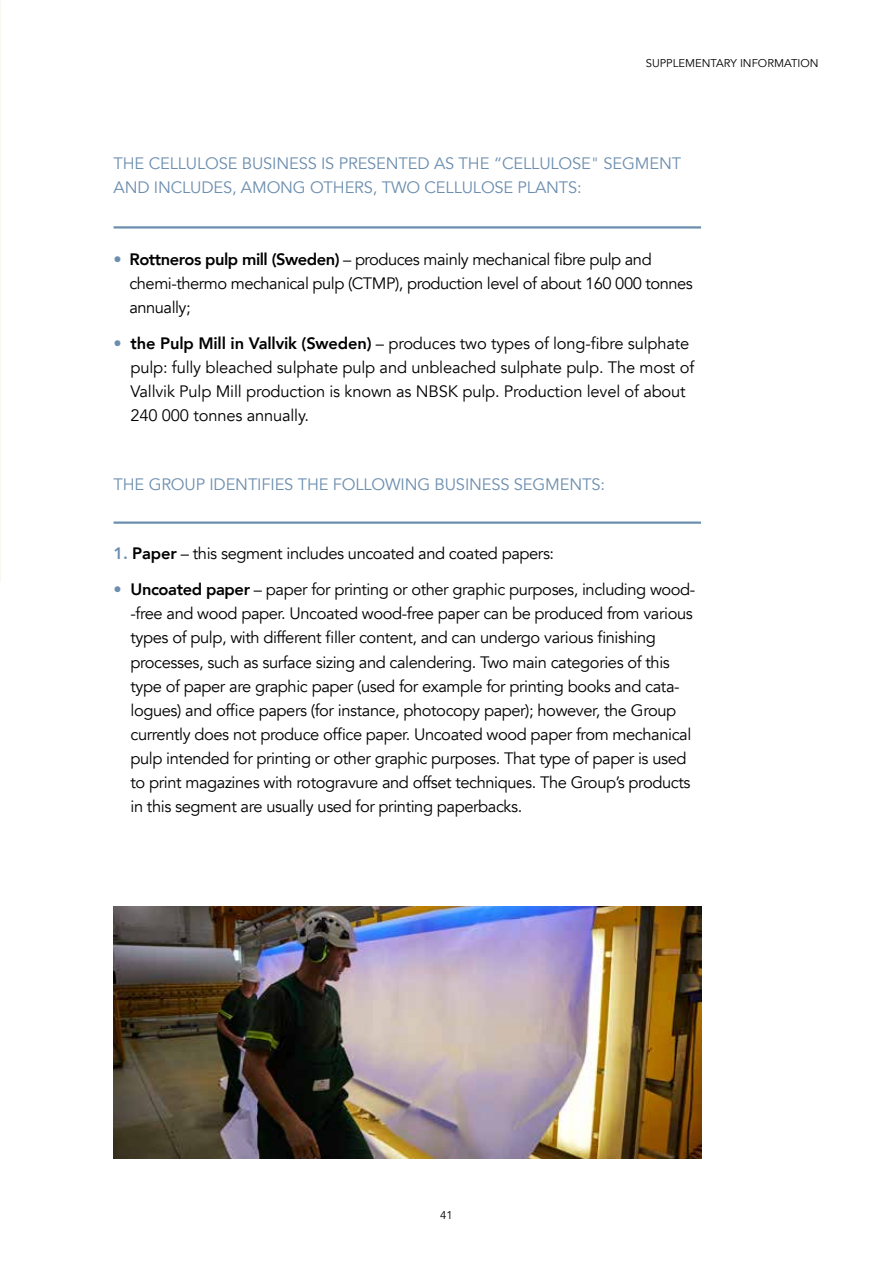
<style>
.page{position:relative;width:893px;height:1263px;background:#fff}
.page>*{position:absolute;margin:0;border:0;box-sizing:border-box;transform-origin:0 0}
.t1{font:16.5px/24px "Avenir";letter-spacing:-.025em;color:#000}
.t2{font:16.5px/24px "Avenir";letter-spacing:-.01em;color:#6c8eaf}
.t3{font:11.25px "Avenir";color:#000}
.s1{color:#6c8eaf}
.s2{font-weight:800}
.s3{font-weight:800;color:#6c8eaf}
</style>
<div class="page">
<img style="left:114px;top:907px;width:587px;height:252px">
<hr style="left:114px;top:226px;width:587px;height:3px;background:#6c8eaf">
<hr style="left:114px;top:521px;width:587px;height:3px;background:#6c8eaf">
<p class="t3" style="left:646px;top:56px;width:174px">SUPPLEMENTARY INFORMATION</p>
<p class="t2" style="left:114px;top:151px;width:569px">THE CELLULOSE BUSINESS IS PRESENTED AS THE “CELLULOSE" SEGMENT<br>AND INCLUDES, AMONG OTHERS, TWO CELLULOSE PLANTS:</p>
<p class="t1" style="left:130px;top:247px;width:565px;text-indent:-16px"><span class="s1">•</span> <span class="s2">Rottneros pulp mill (Sweden)</span> – produces mainly mechanical fibre pulp and chemi-thermo mechanical pulp (CTMP), production level of about 160 000 tonnes annually;</p>
<p class="t1" style="left:131px;top:331px;width:565px;text-indent:-17px"><span class="s1">•</span> <span class="s2">the Pulp Mill in Vallvik (Sweden)</span> – produces two types of long-fibre sulphate pulp: fully bleached sulphate pulp and unbleached sulphate pulp. The most of Vallvik Pulp Mill production is known as NBSK pulp. Production level of about 240 000 tonnes annually.</p>
<p class="t2" style="left:114px;top:473px;width:493px">THE GROUP IDENTIFIES THE FOLLOWING BUSINESS SEGMENTS:</p>
<p class="t1" style="left:114px;top:542px;width:442px"><span class="s3">1.</span> <span class="s2">Paper</span> – this segment includes uncoated and coated papers:</p>
<p class="t1" style="left:130px;top:578px;width:566px;text-indent:-17px"><span class="s1">•</span> <span class="s2">Uncoated paper</span> – paper for printing or other graphic purposes, including wood--free and wood paper. Uncoated wood-free paper can be produced from various types of pulp, with different filler content, and can undergo various finishing processes, such as surface sizing and calendering. Two main categories of this type of paper are graphic paper (used for example for printing books and cata&shy;logues) and office papers (for instance, photocopy paper); however, the Group currently does not produce office paper. Uncoated wood paper from mechanical pulp intended for printing or other graphic purposes. That type of paper is used to print magazines with rotogravure and offset techniques. The Group’s products in this segment are usually used for printing paperbacks.</p>
<p class="t3" style="left:440px;top:1208px;width:14px">41</p>
</div>
